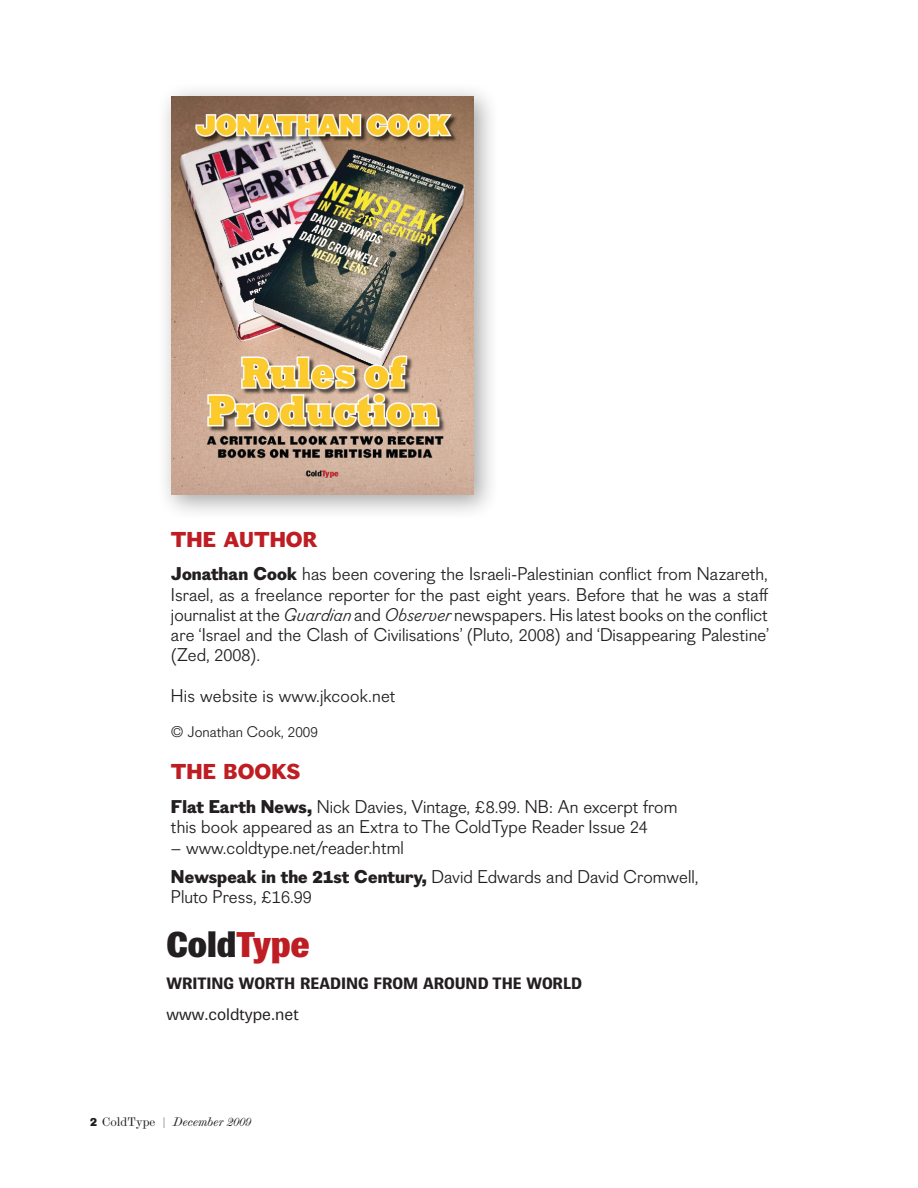
<style>
.page{position:relative;width:918px;height:1188px;background:#fff}
.page>*{position:absolute;margin:0;border:0;box-sizing:border-box;transform-origin:0 0}
.t1{font:900 expanded 36px "Times Brown";color:#231f20}
.t2{font:800 21px "Figgins Sans";color:#be1e23}
.t3{font:18px/20.2px "Figgins Sans";color:#231f20}
.t4{font:700 15.75px "Times Brown";color:#231f20}
.t5{font:15.75px "Times Brown";color:#231f20}
.t6{font:15px "Figgins Sans";color:#231f20}
.t7{font:italic 12px "Scotch Modern";color:#231f20}
.s1{font-weight:800}
.s2{font-style:italic}
.s3{color:#be1e23}
.s4{font-family:"Figgins Sans";font-weight:800;font-style:normal}
.s5{font-style:normal}
</style>
<div class="page">
<div style="left:156px;top:81px;width:343px;height:439px;background:#231f20;opacity:.4"></div>
<img style="left:171px;top:96px;width:303px;height:399px">
<p class="t2" style="left:171px;top:526px;width:148px">The Author</p>
<p class="t3" style="left:171px;top:565px;width:600px;text-align:justify"><span class="s1">Jonathan Cook</span> has been covering the Israeli-Palestinian conflict from Nazareth, Israel, as a freelance reporter for the past eight years. Before that he was a staff journalist at the <span class="s2">Guardian</span> and <span class="s2">Observer</span> newspapers. His latest books on the conflict are ‘Israel and the Clash of Civilisations’ (Pluto, 2008) and ‘Disappearing Palestine’ (Zed, 2008).</p>
<p class="t3" style="left:171px;top:686px;width:226px">His website is www.jkcook.net</p>
<p class="t6" style="left:171px;top:722px;width:148px">© Jonathan Cook, 2009</p>
<p class="t2" style="left:171px;top:759px;width:131px">The books</p>
<p class="t3" style="left:171px;top:797px;width:508px"><span class="s1">Flat Earth News,</span> Nick Davies, Vintage, £8.99. NB: An excerpt from this book appeared as an Extra to The ColdType Reader Issue 24</p>
<p class="t3" style="left:171px;top:833px;width:529px;line-height:29.2px">– www.coldtype.net/reader.html<br><span class="s1">Newspeak in the 21st Century,</span> David Edwards and David Cromwell,</p>
<p class="t3" style="left:171px;top:887px;width:142px">Pluto Press, £16.99</p>
<h1 class="t1" style="left:166px;top:924px;width:145px">Cold<span class="s3">Type</span></h1>
<p class="t4" style="left:166px;top:973px;width:417px">WRITING WORTH READING FROM AROUND THE WORLD</p>
<p class="t5" style="left:166px;top:1005px;width:134px">www.coldtype.net</p>
<p class="t7" style="left:90px;top:1114px;width:163px"><span class="s4">2</span> <span class="s5">ColdType |</span> December 2009</p>
</div>
